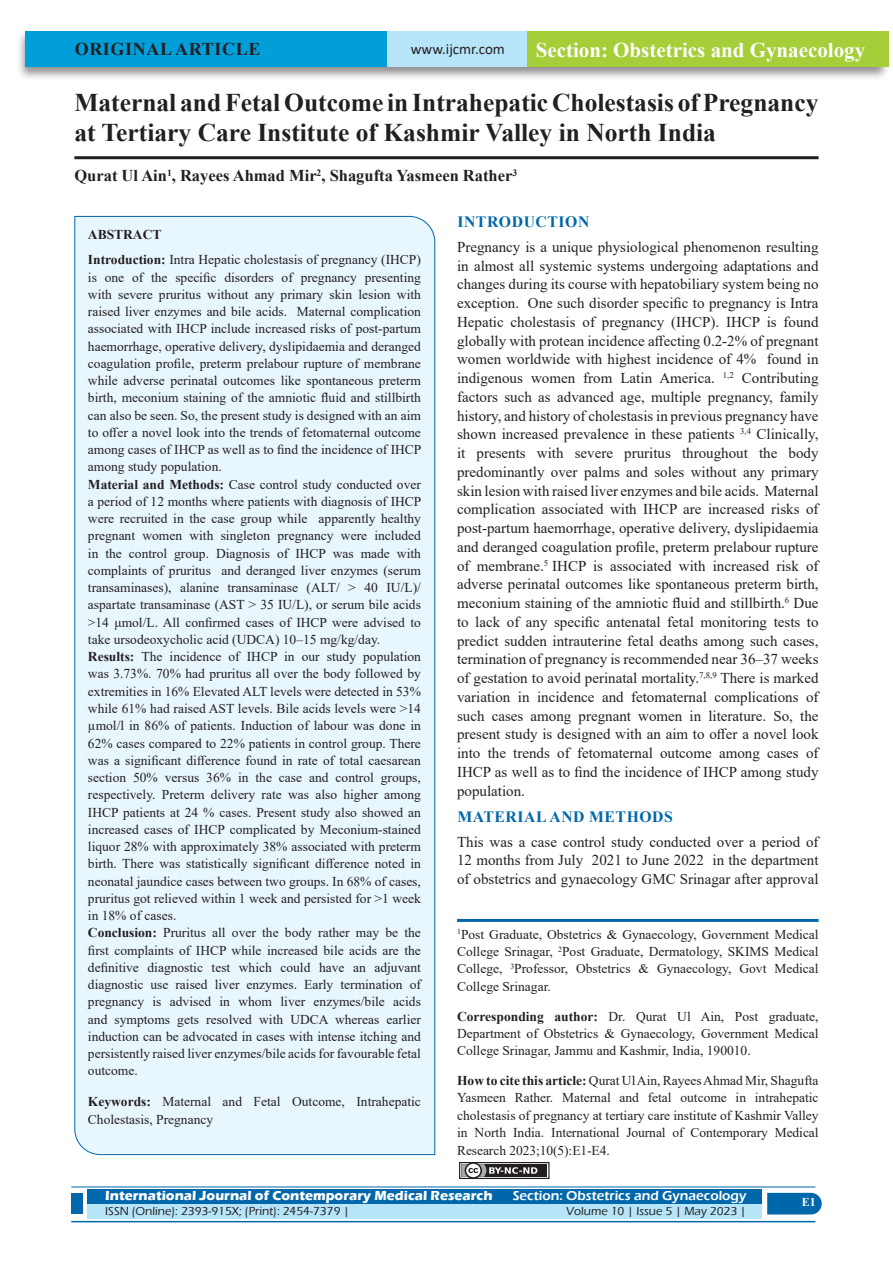
<style>
.page{position:relative;width:893px;height:1263px;background:#fff}
.page>*{position:absolute;margin:0;border:0;box-sizing:border-box;transform-origin:0 0}
.A_Title_New{font:700 25.5px/30px "Times New Roman";color:#231f20}
.t1{font:700 21px "Times New Roman";color:#fff}
.AT_new{font:700 18px "Times New Roman";letter-spacing:.035em;color:#231f20}
.AU-New{font:700 16.5px "Times New Roman";color:#231f20}
.t2{font:700 15.75px "Times New Roman";letter-spacing:.035em;color:#0067aa}
.TX_New{font:15px/18.8px "Times New Roman";color:#231f20;text-align:justify}
.t3{font:15px "Calibri";color:#231f20}
.ABS_TEXT_New{font:13.5px/17.2px "Times New Roman";color:#231f20;text-align:justify}
.HTC_new{font:13.5px/17.4px "Times New Roman";letter-spacing:-.005em;color:#231f20;text-align:justify}
.Affi_New{font:13.5px/17.2px "Times New Roman";color:#231f20;text-align:justify}
.Corresponding{font:13.5px/17.2px "Times New Roman";color:#231f20;text-align:justify}
.Keyword_New{font:13.5px/18px "Times New Roman";color:#231f20}
.t4{font:700 13.5px "Eras ITC";color:#fff}
.t5{font:600 13.5px "Eras ITC";color:#fff}
.ABS_new{font:700 13.5px "Times New Roman";color:#231f20}
.t6{font:500 12px "Eras ITC";color:#231f20}
.t7{font:700 12px "Times New Roman";color:#fff}
.s1{font-weight:700}
</style>
<div class="page">
<div style="left:16px;top:29px;width:875px;height:52px;background:#231f20;opacity:.5"></div>
<div style="left:25px;top:31px;width:858px;height:35px;background:#b6e4f9"></div>
<div style="left:25px;top:31px;width:362px;height:35px;background:#009fda"></div>
<div style="left:527px;top:31px;width:361px;height:35px;background:#a6ce39"></div>
<div style="left:459px;top:1162px;width:91px;height:17px;border:1px solid #231f20"></div>
<div style="left:461px;top:1164px;width:86px;height:13px;background:#231f20"></div>
<svg style="left:461px;top:1162px;width:76px;height:17px"></svg>
<div style="left:87px;top:1189px;width:674px;height:15px;background:#0067aa"></div>
<div style="left:87px;top:1204px;width:674px;height:15px;background:#b6e4f9"></div>
<svg style="left:767px;top:1193px;width:55px;height:21px"></svg>
<hr style="left:71px;top:1186px;width:744px;height:1px;background:#0067aa">
<hr style="left:71px;top:1221px;width:744px;height:1px;background:#0067aa">
<div style="left:71px;top:1193px;width:12px;height:21px;background:#0067aa"></div>
<hr style="left:74px;top:156px;width:745px;height:3px;background:#231f20">
<div style="left:74px;top:216px;width:361px;height:939px;background:#e8f6fd"></div>
<hr style="left:457px;top:919px;width:362px;height:3px;background:#0067aa">
<p class="AT_new" style="left:75px;top:36px;width:187px">ORIGINAL ARTICLE</p>
<p class="t3" style="left:411px;top:39px;width:96px">www.ijcmr.com</p>
<h2 class="t1" style="left:536px;top:35px;width:331px">Section: Obstetrics and Gynaecology</h2>
<p class="A_Title_New" style="left:74px;top:87px;width:746px">Maternal and Fetal Outcome in Intrahepatic Cholestasis of Pregnancy at Tertiary Care Institute of Kashmir Valley in North India</p>
<p class="AU-New" style="left:74px;top:164px;width:444px">Qurat Ul Ain<sup>1</sup>, Rayees Ahmad Mir<sup>2</sup>, Shagufta Yasmeen Rather<sup>3</sup></p>
<p class="ABS_new" style="left:88px;top:224px;width:75px">ABSTRACT</p>
<p class="ABS_TEXT_New" style="left:88px;top:251px;width:335px"><span class="s1">Introduction:</span> Intra Hepatic cholestasis of pregnancy (IHCP) is one of the specific disorders of pregnancy presenting with severe pruritus without any primary skin lesion with raised liver enzymes and bile acids. Maternal complication associated with IHCP include increased risks of post-partum haemorrhage, operative delivery, dyslipidaemia and deranged coagulation profile, preterm prelabour rupture of membrane while adverse perinatal outcomes like spontaneous preterm birth, meconium staining of the amniotic fluid and stillbirth can also be seen. So, the present study is designed with an aim to offer a novel look into the trends of fetomaternal outcome among cases of IHCP as well as to find the incidence of IHCP among study population.</p>
<p class="ABS_TEXT_New" style="left:88px;top:475px;width:335px"><span class="s1">Material and Methods:</span> Case control study conducted over a period of 12 months where patients with diagnosis of IHCP were recruited in the case group while apparently healthy pregnant women with singleton pregnancy were included in the control group. Diagnosis of IHCP was made with complaints of pruritus and deranged liver enzymes (serum transaminases), alanine transaminase (ALT/ &gt; 40 IU/L)/ aspartate transaminase (AST &gt; 35 IU/L), or serum bile acids &gt;14 μmol/L. All confirmed cases of IHCP were advised to take ursodeoxycholic acid (UDCA) 10–15 mg/kg/day.</p>
<p class="ABS_TEXT_New" style="left:88px;top:648px;width:335px"><span class="s1">Results:</span> The incidence of IHCP in our study population was 3.73%. 70% had pruritus all over the body followed by extremities in 16% Elevated ALT levels were detected in 53% while 61% had raised AST levels. Bile acids levels were &gt;14 µmol/l in 86% of patients. Induction of labour was done in 62% cases compared to 22% patients in control group. There was a significant difference found in rate of total caesarean section 50% versus 36% in the case and control groups, respectively. Preterm delivery rate was also higher among IHCP patients at 24 % cases. Present study also showed an increased cases of IHCP complicated by Meconium-stained liquor 28% with approximately 38% associated with preterm birth. There was statistically significant difference noted in neonatal jaundice cases between two groups. In 68% of cases, pruritus got relieved within 1 week and persisted for &gt;1 week in 18% of cases.</p>
<p class="ABS_TEXT_New" style="left:88px;top:924px;width:335px"><span class="s1">Conclusion:</span> Pruritus all over the body rather may be the first complaints of IHCP while increased bile acids are the definitive diagnostic test which could have an adjuvant diagnostic use raised liver enzymes. Early termination of pregnancy is advised in whom liver enzymes/bile acids and symptoms gets resolved with UDCA whereas earlier induction can be advocated in cases with intense itching and persistently raised liver enzymes/bile acids for favourable fetal outcome.</p>
<p class="Keyword_New" style="left:88px;top:1092px;width:335px"><span class="s1">Keywords:</span> Maternal and Fetal Outcome, Intrahepatic<br>Cholestasis, Pregnancy</p>
<h1 class="t2" style="left:457px;top:210px;width:134px">INTRODUCTION</h1>
<p class="TX_New" style="left:457px;top:237px;width:363px">Pregnancy is a unique physiological phenomenon resulting in almost all systemic systems undergoing adaptations and changes during its course with hepatobiliary system being no exception. One such disorder specific to pregnancy is Intra Hepatic cholestasis of pregnancy (IHCP). IHCP is found globally with protean incidence affecting 0.2-2% of pregnant women worldwide with highest incidence of 4% found in indigenous women from Latin America. <sup>1,2</sup> Contributing factors such as advanced age, multiple pregnancy, family history, and history of cholestasis in previous pregnancy have shown increased prevalence in these patients <sup>3,4</sup> Clinically, it presents with severe pruritus throughout the body predominantly over palms and soles without any primary skin lesion with raised liver enzymes and bile acids. Maternal complication associated with IHCP are increased risks of post-partum haemorrhage, operative delivery, dyslipidaemia and deranged coagulation profile, preterm prelabour rupture of membrane.<sup>5</sup> IHCP is associated with increased risk of adverse perinatal outcomes like spontaneous preterm birth, meconium staining of the amniotic fluid and stillbirth.<sup>6</sup> Due to lack of any specific antenatal fetal monitoring tests to predict sudden intrauterine fetal deaths among such cases, termination of pregnancy is recommended near 36–37 weeks of gestation to avoid perinatal mortality.<sup>7,8,9</sup> There is marked variation in incidence and fetomaternal complications of such cases among pregnant women in literature. So, the present study is designed with an aim to offer a novel look into the trends of fetomaternal outcome among cases of IHCP as well as to find the incidence of IHCP among study population.</p>
<h1 class="t2" style="left:457px;top:805px;width:217px">MATERIAL AND METHODS</h1>
<p class="TX_New" style="left:457px;top:832px;width:363px">This was a case control study conducted over a period of 12 months from July 2021 to June 2022 in the department of obstetrics and gynaecology GMC Srinagar after approval</p>
<p class="Affi_New" style="left:457px;top:925px;width:363px"><sup>1</sup>Post Graduate, Obstetrics &amp; Gynaecology, Government Medical College Srinagar, <sup>2</sup>Post Graduate, Dermatology, SKIMS Medical College, <sup>3</sup>Professor, Obstetrics &amp; Gynaecology, Govt Medical College Srinagar.</p>
<p class="Corresponding" style="left:457px;top:1007px;width:363px"><span class="s1">Corresponding author:</span> Dr. Qurat Ul Ain, Post graduate, Department of Obstetrics &amp; Gynaecology, Government Medical College Srinagar, Jammu and Kashmir, India, 190010.</p>
<p class="HTC_new" style="left:457px;top:1071px;width:363px"><span class="s1">How to cite this article:</span> Qurat Ul Ain, Rayees Ahmad Mir, Shagufta Yasmeen Rather. Maternal and fetal outcome in intrahepatic cholestasis of pregnancy at tertiary care institute of Kashmir Valley in North India. International Journal of Contemporary Medical Research 2023;10(5):E1-E4.</p>
<p class="t4" style="left:105px;top:1188px;width:389px">International Journal of Contemporary Medical Research</p>
<p class="t5" style="left:513px;top:1188px;width:235px">Section: Obstetrics and Gynaecology</p>
<p class="t6" style="left:105px;top:1204px;width:246px">ISSN (Online): 2393-915X; (Print): 2454-7379 |</p>
<p class="t6" style="left:566px;top:1204px;width:182px">Volume 10 | Issue 5 | May 2023 |</p>
<p class="t7" style="left:802px;top:1194px;width:16px">E1</p>
</div>
